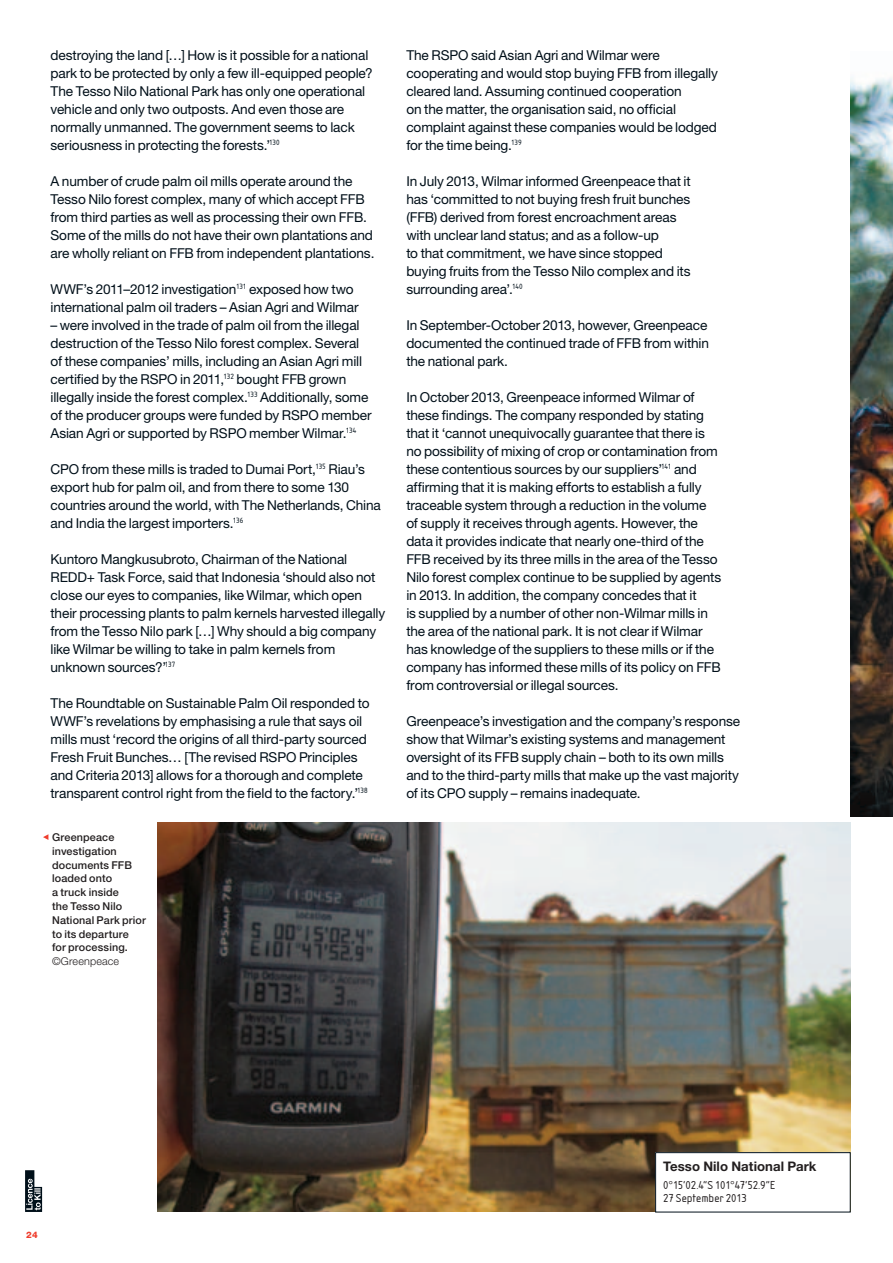
<style>
.page{position:relative;width:893px;height:1263px;background:#fff}
.page>*{position:absolute;margin:0;border:0;box-sizing:border-box;transform-origin:0 0}
.t1{font:13.65px/18px "Helvetica Neue LT Std";letter-spacing:-.01em;color:#000f19}
.t2{font:700 13.2px "Helvetica Neue LT Std";letter-spacing:.005em;color:#231f20}
.t3{font:12px/13.5px "Isonorm BEFOP";color:#231f20}
.t4{font:500 10.8px/13.8px "Helvetica Neue LT Std";letter-spacing:.01em;color:#231f20}
.t5{font:300 10.8px "Helvetica Neue LT Std";letter-spacing:.015em;color:#231f20}
.t6{font:800 9px "Helvetica Neue LT Std";color:#ef3e2e}
</style>
<div class="page">
<svg style="left:25px;top:1170px;width:17px;height:42px"></svg>
<img style="left:157px;top:823px;width:693px;height:389px">
<img style="left:850px;top:77px;width:43px;height:739px">
<svg style="left:43px;top:834px;width:5px;height:6px"></svg>
<div style="left:656px;top:1153px;width:194px;height:59px;background:#fff"></div>
<div style="left:655px;top:1152px;width:195px;height:60px;border:1px solid #000f19"></div>
<p class="t1" style="left:51px;top:45px;width:324px">destroying the land […] How is it possible for a national park to be protected by only a few ill-equipped people?<br>The Tesso Nilo National Park has only one operational vehicle and only two outposts. And even those are normally unmanned. The government seems to lack seriousness in protecting the forests.’<sup>130</sup></p>
<p class="t1" style="left:51px;top:171px;width:325px">A number of crude palm oil mills operate around the Tesso Nilo forest complex, many of which accept FFB from third parties as well as processing their own FFB.<br>Some of the mills do not have their own plantations and are wholly reliant on FFB from independent plantations.</p>
<p class="t1" style="left:51px;top:280px;width:310px">WWF’s 2011–2012 investigation<sup>131</sup> exposed how two international palm oil traders – Asian Agri and Wilmar</p>
<p class="t1" style="left:51px;top:315px;width:323px">– were involved in the trade of palm oil from the illegal destruction of the Tesso Nilo forest complex. Several of these companies’ mills, including an Asian Agri mill certified by the RSPO in 2011,<sup>132</sup> bought FFB grown illegally inside the forest complex.<sup>133</sup> Additionally, some of the producer groups were funded by RSPO member Asian Agri or supported by RSPO member Wilmar.<sup>134</sup></p>
<p class="t1" style="left:51px;top:459px;width:332px">CPO from these mills is traded to Dumai Port,<sup>135</sup> Riau’s export hub for palm oil, and from there to some 130 countries around the world, with The Netherlands, China and India the largest importers.<sup>136</sup></p>
<p class="t1" style="left:51px;top:549px;width:336px">Kuntoro Mangkusubroto, Chairman of the National REDD+ Task Force, said that Indonesia ‘should also not close our eyes to companies, like Wilmar, which open their processing plants to palm kernels harvested illegally from the Tesso Nilo park […] Why should a big company like Wilmar be willing to take in palm kernels from unknown sources?’<sup>137</sup></p>
<p class="t1" style="left:51px;top:693px;width:321px">The Roundtable on Sustainable Palm Oil responded to WWF’s revelations by emphasising a rule that says oil mills must ‘record the origins of all third-party sourced Fresh Fruit Bunches… [The revised RSPO Principles and Criteria 2013] allows for a thorough and complete transparent control right from the field to the factory.’<sup>138</sup></p>
<p class="t4" style="left:52px;top:830px;width:95px">Greenpeace investigation documents FFB loaded onto<br>a truck inside<br>the Tesso Nilo<br>National Park prior to its departure<br>for processing.</p>
<p class="t5" style="left:52px;top:955px;width:69px">©Greenpeace</p>
<p class="t1" style="left:406px;top:45px;width:313px">The RSPO said Asian Agri and Wilmar were cooperating and would stop buying FFB from illegally cleared land. Assuming continued cooperation<br>on the matter, the organisation said, no official complaint against these companies would be lodged for the time being.<sup>139</sup></p>
<p class="t1" style="left:406px;top:171px;width:286px">In July 2013, Wilmar informed Greenpeace that it has ‘committed to not buying fresh fruit bunches (FFB) derived from forest encroachment areas with unclear land status; and as a follow-up<br>to that commitment, we have since stopped buying fruits from the Tesso Nilo complex and its surrounding area’.<sup>140</sup></p>
<p class="t1" style="left:406px;top:315px;width:304px">In September-October 2013, however, Greenpeace documented the continued trade of FFB from within the national park.</p>
<p class="t1" style="left:406px;top:387px;width:316px">In October 2013, Greenpeace informed Wilmar of these findings. The company responded by stating that it ‘cannot unequivocally guarantee that there is no possibility of mixing of crop or contamination from these contentious sources by our suppliers’<sup>141</sup> and affirming that it is making efforts to establish a fully traceable system through a reduction in the volume of supply it receives through agents. However, the data it provides indicate that nearly one-third of the FFB received by its three mills in the area of the Tesso Nilo forest complex continue to be supplied by agents in 2013. In addition, the company concedes that it<br>is supplied by a number of other non-Wilmar mills in the area of the national park. It is not clear if Wilmar has knowledge of the suppliers to these mills or if the company has informed these mills of its policy on FFB from controversial or illegal sources.</p>
<p class="t1" style="left:406px;top:712px;width:335px">Greenpeace’s investigation and the company’s response show that Wilmar’s existing systems and management oversight of its FFB supply chain – both to its own mills and to the third-party mills that make up the vast majority of its CPO supply – remains inadequate.</p>
<p class="t6" style="left:26px;top:1229px;width:13px">24</p>
<p class="t2" style="left:663px;top:1158px;width:155px">Tesso Nilo National Park</p>
<p class="t3" style="left:663px;top:1178px;width:114px">0°15’02.4”S 101°47’52.9”E<br>27 September 2013</p>
</div>
